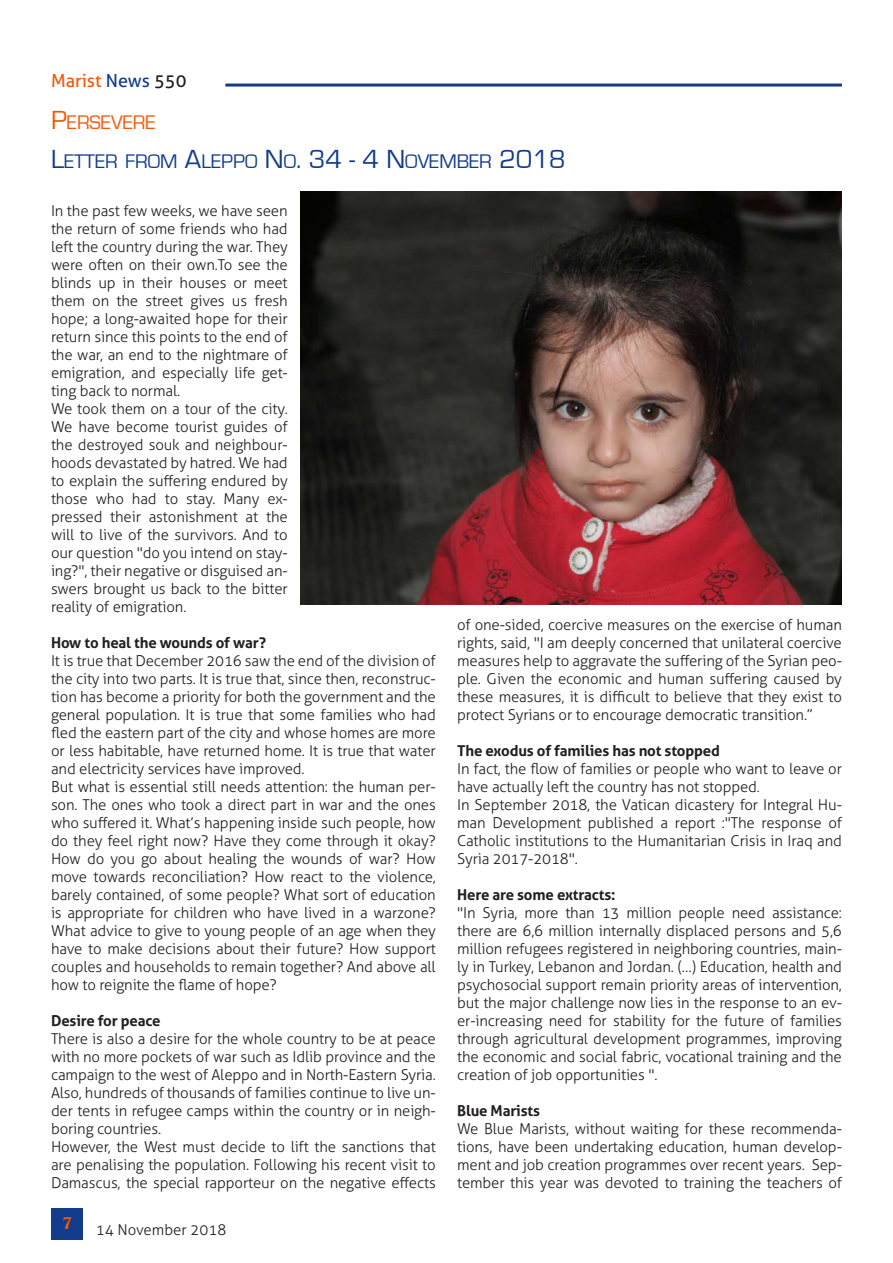
<style>
.page{position:relative;width:893px;height:1263px;background:#fff}
.page>*{position:absolute;margin:0;border:0;box-sizing:border-box;transform-origin:0 0}
.Titolo{font:20.25px "Eurostile";color:#123b8b}
.Titolo-2{font:20.25px "Eurostile";color:#f45706}
.t1{font:18px "Aller";color:#f45706}
.t2{font:700 18px "Novarese IT Cby BT";color:#f45706}
.Testo_sinEspacio{font:300 15px/18px "Aller";letter-spacing:-.01em;color:#231f20;text-align:justify}
.Testo_sinEspacio-2{font:700 15px "Aller";letter-spacing:-.01em;color:#231f20}
.s1{color:#123b8b}
.s2{color:#231f20}
.s3{font-size:27px}
</style>
<div class="page">
<hr style="left:225px;top:84px;width:617px;height:3px;background:#123b8b">
<div style="left:51px;top:1208px;width:32px;height:31px;background:#123b8b"></div>
<img style="left:300px;top:191px;width:542px;height:413px">
<p class="t1" style="left:51px;top:69px;width:137px">Marist <span class="s1">News</span> <span class="s2">550</span></p>
<p class="Titolo-2" style="left:51px;top:111px;width:106px"><span class="s3">P</span>ERSEVERE</p>
<p class="Titolo" style="left:51px;top:151px;width:516px"><span class="s3">L</span>ETTER FROM <span class="s3">A</span>LEPPO <span class="s3">N</span>O<span class="s3">. 34 - 4 N</span>OVEMBER <span class="s3">2018</span></p>
<p class="Testo_sinEspacio" style="left:51px;top:202px;width:238px">In the past few weeks, we have seen the return of some friends who had left the country during the war. They were often on their own.To see the blinds up in their houses or meet them on the street gives us fresh hope; a long-awaited hope for their return since this points to the end of the war, an end to the nightmare of emigration, and especially life get&shy;ting back to normal.</p>
<p class="Testo_sinEspacio" style="left:51px;top:400px;width:238px">We took them on a tour of the city.<br>We have become tourist guides of the destroyed souk and neighbour&shy;hoods devastated by hatred. We had to explain the suffering endured by those who had to stay. Many ex&shy;pressed their astonishment at the will to live of the survivors. And to our question "do you intend on stay&shy;ing?", their negative or disguised an&shy;swers brought us back to the bitter reality of emigration.</p>
<p class="Testo_sinEspacio-2" style="left:51px;top:633px;width:217px">How to heal the wounds of war?</p>
<p class="Testo_sinEspacio" style="left:51px;top:652px;width:386px">It is true that December 2016 saw the end of the division of the city into two parts. It is true that, since then, reconstruc&shy;tion has become a priority for both the government and the general population. It is true that some families who had fled the eastern part of the city and whose homes are more or less habitable, have returned home. It is true that water and electricity services have improved.</p>
<p class="Testo_sinEspacio" style="left:51px;top:778px;width:386px">But what is essential still needs attention: the human per&shy;son. The ones who took a direct part in war and the ones who suffered it. What’s happening inside such people, how do they feel right now? Have they come through it okay?<br>How do you go about healing the wounds of war? How move towards reconciliation? How react to the violence, barely contained, of some people? What sort of education is appropriate for children who have lived in a warzone?<br>What advice to give to young people of an age when they have to make decisions about their future? How support couples and households to remain together? And above all how to reignite the flame of hope?</p>
<p class="Testo_sinEspacio-2" style="left:51px;top:1011px;width:111px">Desire for peace</p>
<p class="Testo_sinEspacio" style="left:51px;top:1030px;width:386px">There is also a desire for the whole country to be at peace with no more pockets of war such as Idlib province and the campaign to the west of Aleppo and in North-Eastern Syria.</p>
<p class="Testo_sinEspacio" style="left:51px;top:1084px;width:386px">Also, hundreds of thousands of families continue to live un&shy;der tents in refugee camps within the country or in neigh&shy;boring countries.</p>
<p class="Testo_sinEspacio" style="left:51px;top:1138px;width:386px">However, the West must decide to lift the sanctions that are penalising the population. Following his recent visit to Damascus, the special rapporteur on the negative effects</p>
<p class="Testo_sinEspacio" style="left:457px;top:616px;width:386px">of one-sided, coercive measures on the exercise of human rights, said, "I am deeply concerned that unilateral coercive measures help to aggravate the suffering of the Syrian peo&shy;ple. Given the economic and human suffering caused by these measures, it is difficult to believe that they exist to protect Syrians or to encourage democratic transition.”</p>
<p class="Testo_sinEspacio-2" style="left:457px;top:741px;width:264px">The exodus of families has not stopped</p>
<p class="Testo_sinEspacio" style="left:457px;top:760px;width:386px">In fact, the flow of families or people who want to leave or have actually left the country has not stopped.</p>
<p class="Testo_sinEspacio" style="left:457px;top:796px;width:386px">In September 2018, the Vatican dicastery for Integral Hu&shy;man Development published a report :"The response of Catholic institutions to the Humanitarian Crisis in Iraq and Syria 2017-2018".</p>
<p class="Testo_sinEspacio-2" style="left:457px;top:885px;width:160px">Here are some extracts:</p>
<p class="Testo_sinEspacio" style="left:457px;top:904px;width:386px">"In Syria, more than 13 million people need assistance: there are 6,6 million internally displaced persons and 5,6 million refugees registered in neighboring countries, main&shy;ly in Turkey, Lebanon and Jordan. (…) Education, health and psychosocial support remain priority areas of intervention, but the major challenge now lies in the response to an ev&shy;er-increasing need for stability for the future of families through agricultural development programmes, improving the economic and social fabric, vocational training and the creation of job opportunities ".</p>
<p class="Testo_sinEspacio-2" style="left:457px;top:1101px;width:84px">Blue Marists</p>
<p class="Testo_sinEspacio" style="left:457px;top:1120px;width:386px">We Blue Marists, without waiting for these recommenda&shy;tions, have been undertaking education, human develop&shy;ment and job creation programmes over recent years. Sep&shy;tember this year was devoted to training the teachers of</p>
<p class="t2" style="left:62px;top:1212px;width:12px">7</p>
<p class="Testo_sinEspacio" style="left:96px;top:1220px;width:132px">14 November 2018</p>
</div>
